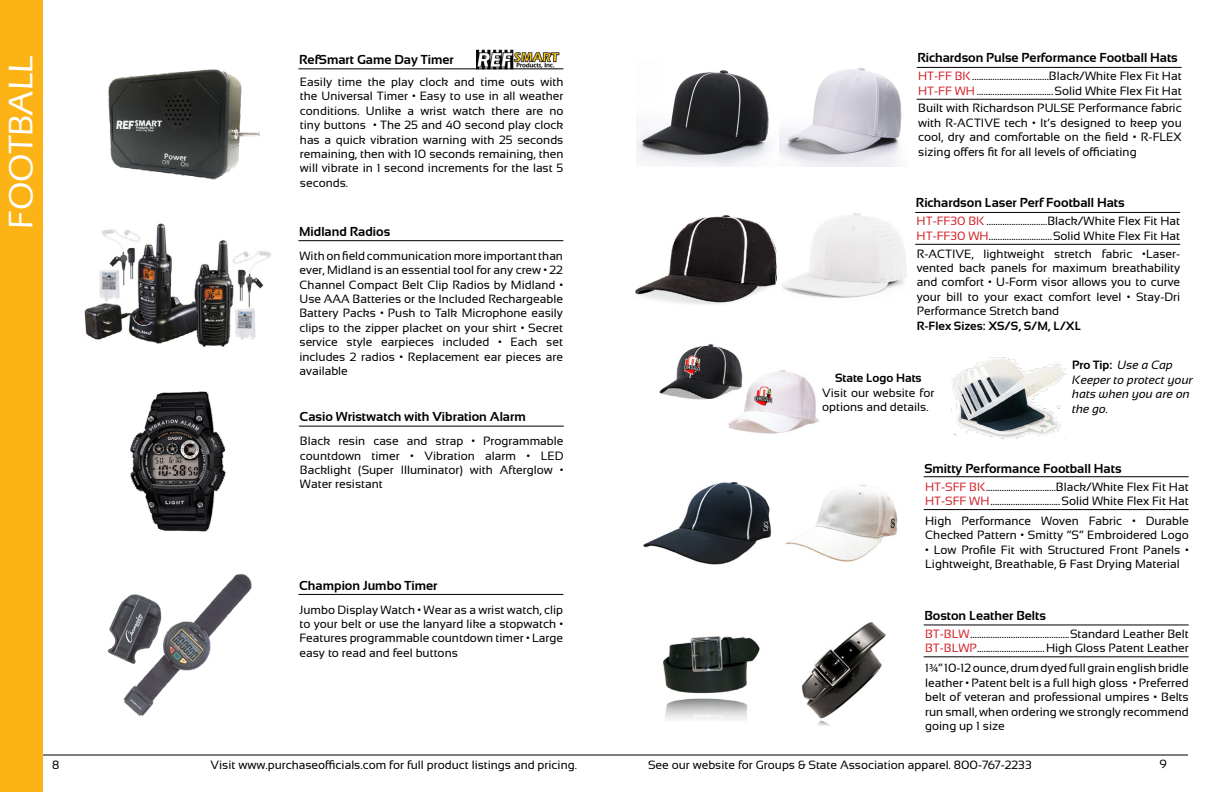
<style>
.page{position:relative;width:1224px;height:792px;background:#fff}
.page>*{position:absolute;margin:0;border:0;box-sizing:border-box;transform-origin:0 0}
.t1{font:500 35px "Eras ITC";color:#fff}
.t2{font:700 13px "Sansation";color:#000}
.t3{font:12px/14.4px "Sansation";color:#000;text-align:justify}
.t4{font:12px "Sansation";color:#d2232a}
.t5{font:italic 12px/14.4px "Sansation";color:#000}
.t6{font:700 12px "Sansation";color:#000}
.s1{font-weight:700;font-style:normal}
.s2{font-family:"Myriad Pro"}
</style>
<div class="page">
<hr style="left:36px;top:754px;width:1152px;height:2px;background:#000">
<div style="left:0;top:0;width:42px;height:792px;background:#fcb316"></div>
<img style="left:476px;top:49px;width:84px;height:19px">
<hr style="left:924px;top:624px;width:265px;height:1px;background:#000">
<hr style="left:924px;top:656px;width:265px;height:1px;background:#000">
<img style="left:663px;top:636px;width:97px;height:84px">
<img style="left:801px;top:622px;width:85px;height:104px">
<hr style="left:298px;top:68px;width:265px;height:1px;background:#000">
<img style="left:108px;top:69px;width:152px;height:111px">
<hr style="left:298px;top:240px;width:265px;height:1px;background:#000">
<img style="left:84px;top:223px;width:187px;height:124px">
<hr style="left:299px;top:426px;width:265px;height:1px;background:#000">
<img style="left:130px;top:391px;width:96px;height:141px">
<hr style="left:298px;top:594px;width:265px;height:1px;background:#000">
<img style="left:107px;top:574px;width:145px;height:142px">
<hr style="left:917px;top:67px;width:265px;height:1px;background:#000">
<hr style="left:917px;top:99px;width:265px;height:1px;background:#000">
<img style="left:636px;top:70px;width:133px;height:97px">
<img style="left:779px;top:67px;width:123px;height:100px">
<hr style="left:924px;top:476px;width:265px;height:1px;background:#000">
<hr style="left:924px;top:509px;width:265px;height:1px;background:#000">
<img style="left:643px;top:482px;width:128px;height:83px">
<img style="left:785px;top:485px;width:113px;height:77px">
<img style="left:659px;top:344px;width:160px;height:90px">
<img style="left:952px;top:357px;width:115px;height:81px">
<hr style="left:915px;top:212px;width:265px;height:1px;background:#000">
<hr style="left:915px;top:244px;width:265px;height:1px;background:#000">
<img style="left:635px;top:215px;width:142px;height:90px">
<img style="left:782px;top:213px;width:124px;height:85px">
<h1 class="t1" style="left:1px;top:229px;width:175px;rotate:-90deg">FOOTBALL</h1>
<p class="t2" style="left:299px;top:52px;width:156px">RefSmart Game Day Timer</p>
<p class="t3" style="left:300px;top:75px;width:265px">Easily time the play clock and time outs with the Universal Timer • Easy to use in all weather conditions. Unlike a wrist watch there are no tiny buttons • The 25 and 40 second play clock has a quick vibration warning with 25 seconds remaining, then with 10 seconds remaining, then will vibrate in 1 second increments for the last 5 seconds.</p>
<p class="t2" style="left:299px;top:224px;width:93px">Midland Radios</p>
<p class="t3" style="left:300px;top:248px;width:265px">With on field communication more important than ever, Midland is an essential tool for any crew • 22<br>Channel Compact Belt Clip Radios by Midland • Use AAA Batteries or the Included Rechargeable Battery Packs • Push to Talk Microphone easily clips to the zipper placket on your shirt • Secret service style earpieces included • Each set includes 2 radios • Replacement ear pieces are available</p>
<p class="t2" style="left:300px;top:410px;width:228px">Casio Wristwatch with Vibration Alarm</p>
<p class="t3" style="left:300px;top:434px;width:265px">Black resin case and strap • Programmable countdown timer • Vibration alarm • LED Backlight (Super Illuminator) with Afterglow • Water resistant</p>
<p class="t2" style="left:299px;top:578px;width:140px">Champion Jumbo Timer</p>
<p class="t3" style="left:300px;top:602px;width:265px">Jumbo Display Watch • Wear as a wrist watch, clip to your belt or use the lanyard like a stopwatch • Features programmable countdown timer • Large easy to read and feel buttons</p>
<p class="t2" style="left:917px;top:50px;width:262px">Richardson Pulse Performance Football Hats</p>
<p class="t4" style="left:918px;top:70px;width:54px">HT-FF BK</p>
<p class="t3" style="left:1049px;top:69px;width:134px">Black/White Flex Fit Hat</p>
<p class="t4" style="left:918px;top:84px;width:58px">HT-FF WH</p>
<p class="t3" style="left:918px;top:82px;width:265px;line-height:17.7px;text-align:right">Solid White Flex Fit Hat<br>Built with Richardson PULSE Performance fabric</p>
<p class="t3" style="left:918px;top:116px;width:265px">with R-ACTIVE tech • It’s designed to keep you cool, dry and comfortable on the field • R-FLEX sizing offers fit for all levels of officiating</p>
<p class="t2" style="left:916px;top:195px;width:210px">Richardson Laser Perf Football Hats</p>
<p class="t4" style="left:917px;top:215px;width:69px">HT-FF30 BK</p>
<p class="t3" style="left:1047px;top:214px;width:134px">Black/White Flex Fit Hat</p>
<p class="t4" style="left:917px;top:229px;width:74px">HT-FF30 WH</p>
<p class="t3" style="left:917px;top:227px;width:265px;line-height:17.7px;text-align:right">Solid White Flex Fit Hat<br>R-ACTIVE, lightweight stretch fabric •Laser-</p>
<p class="t3" style="left:917px;top:261px;width:265px">vented back panels for maximum breathability and comfort • U-Form visor allows you to curve your bill to your exact comfort level • Stay-Dri Performance Stretch band</p>
<p class="t6" style="left:917px;top:319px;width:166px">R-Flex Sizes: XS/S, S/M, L/XL</p>
<p class="t6" style="left:835px;top:371px;width:88px">State Logo Hats</p>
<p class="t3" style="left:822px;top:385px;width:114px">Visit our website for options and details.</p>
<p class="t5" style="left:1072px;top:358px;width:122px"><span class="s1">Pro Tip:</span> Use a Cap<br>Keeper to protect your hats when you are on the go.</p>
<p class="t2" style="left:924px;top:461px;width:199px">Smitty Performance Football Hats</p>
<p class="t4" style="left:925px;top:480px;width:62px">HT-SFF BK</p>
<p class="t3" style="left:1056px;top:479px;width:134px">Black/White Flex Fit Hat</p>
<p class="t4" style="left:925px;top:494px;width:66px">HT-SFF WH</p>
<p class="t3" style="left:925px;top:491px;width:265px;line-height:19.7px;text-align:right">Solid White Flex Fit Hat<br>High Performance Woven Fabric • Durable</p>
<p class="t3" style="left:925px;top:528px;width:265px">Checked Pattern • Smitty “S” Embroidered Logo</p>
<p class="t3" style="left:925px;top:542px;width:265px">• Low Profile Fit with Structured Front Panels •<br>Lightweight, Breathable, &amp; Fast Drying Material</p>
<p class="t2" style="left:924px;top:609px;width:123px">Boston Leather Belts</p>
<p class="t4" style="left:925px;top:627px;width:46px">BT-BLW</p>
<p class="t3" style="left:1070px;top:627px;width:120px">Standard Leather Belt</p>
<p class="t4" style="left:925px;top:642px;width:53px">BT-BLWP</p>
<p class="t3" style="left:925px;top:638px;width:265px;line-height:19.9px;text-align:right">High Gloss Patent Leather<br>1<span class="s2">3/4</span>” 10-12 ounce, drum dyed full grain english bridle</p>
<p class="t3" style="left:925px;top:675px;width:265px">leather • Patent belt is a full high gloss • Preferred belt of veteran and professional umpires • Belts run small, when ordering we strongly recommend going up 1 size</p>
<p class="t3" style="left:52px;top:758px;width:9px">8</p>
<p class="t3" style="left:211px;top:758px;width:368px">Visit www.purchaseofficials.com for full product listings and pricing.</p>
<p class="t3" style="left:648px;top:758px;width:385px">See our website for Groups &amp; State Association apparel. 800-767-2233</p>
<p class="t3" style="left:1160px;top:757px;width:9px">9</p>
</div>
